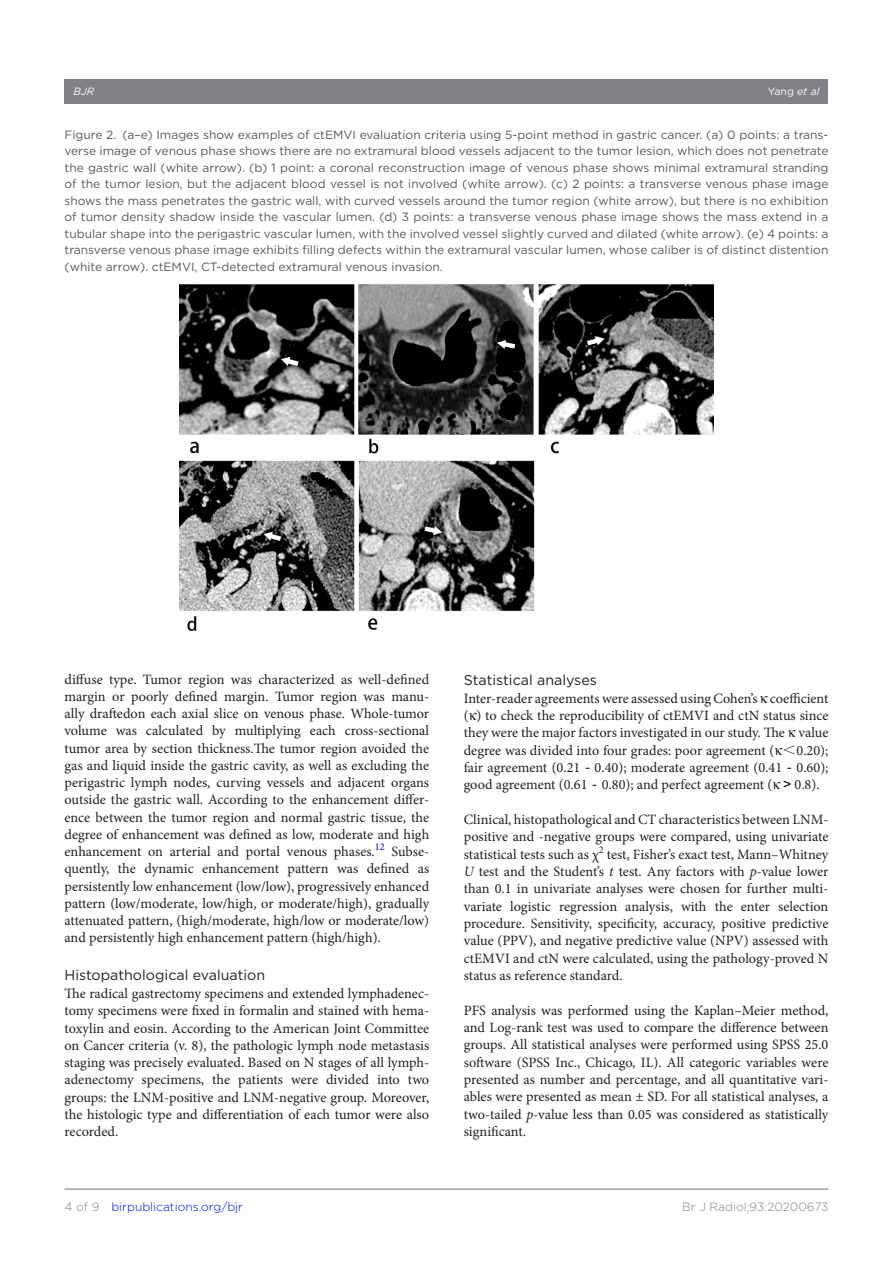
<style>
.page{position:relative;width:893px;height:1263px;background:#fff}
.page>*{position:absolute;margin:0;border:0;box-sizing:border-box;transform-origin:0 0}
.t1{font:14.25px/17.2px "Minion Pro";color:#231f20;text-align:justify}
.t2{font:14.25px "Gotham";color:#231f20}
.t3{font:12px/16.5px "Gotham";color:#57585a;text-align:justify}
.t4{font:300 12px "Gotham";color:#00f}
.t5{font:300 12px "Gotham";color:#808285}
.t6{font:10.5px "Gotham";color:#fff}
.t7{font:italic 10.5px "Gotham";color:#fff}
.s1{font-style:italic}
.s2{font-family:"Sim Sun"}
.s3{font-family:"Arial Unicode MS"}
.s4{color:#808285}
</style>
<div class="page">
<hr style="left:64px;top:1188px;width:764px;height:2px;background:#808285">
<div style="left:64px;top:79px;width:764px;height:24px;background:#808285"></div>
<img style="left:179px;top:285px;width:535px;height:345px">
<p class="t7" style="left:74px;top:85px;width:22px">BJR</p>
<p class="t6" style="left:768px;top:85px;width:53px">Yang <span class="s1">et al</span></p>
<p class="t3" style="left:64px;top:126px;width:766px">Figure 2. (a–e) Images show examples of ctEMVI evaluation criteria using 5-point method in gastric cancer. (a) 0 points: a trans&shy;verse image of venous phase shows there are no extramural blood vessels adjacent to the tumor lesion, which does not penetrate the gastric wall (white arrow). (b) 1 point: a coronal reconstruction image of venous phase shows minimal extramural stranding of the tumor lesion, but the adjacent blood vessel is not involved (white arrow). (c) 2 points: a transverse venous phase image shows the mass penetrates the gastric wall, with curved vessels around the tumor region (white arrow), but there is no exhibition of tumor density shadow inside the vascular lumen. (d) 3 points: a transverse venous phase image shows the mass extend in a tubular shape into the perigastric vascular lumen, with the involved vessel slightly curved and dilated (white arrow). (e) 4 points: a transverse venous phase image exhibits filling defects within the extramural vascular lumen, whose caliber is of distinct distention (white arrow). ctEMVI, CT-detected extramural venous invasion.</p>
<p class="t1" style="left:64px;top:670px;width:366px">diffuse type. Tumor region was characterized as well-defined margin or poorly defined margin. Tumor region was manu&shy;ally draftedon each axial slice on venous phase. Whole-tumor volume was calculated by multiplying each cross-sectional tumor area by section thickness.The tumor region avoided the gas and liquid inside the gastric cavity, as well as excluding the perigastric lymph nodes, curving vessels and adjacent organs outside the gastric wall. According to the enhancement differ&shy;ence between the tumor region and normal gastric tissue, the degree of enhancement was defined as low, moderate and high enhancement on arterial and portal venous phases.<sup>12</sup> Subse&shy;quently, the dynamic enhancement pattern was defined as persistently low enhancement (low/low), progressively enhanced pattern (low/moderate, low/high, or moderate/high), gradually attenuated pattern, (high/moderate, high/low or moderate/low) and persistently high enhancement pattern (high/high).</p>
<p class="t2" style="left:64px;top:966px;width:202px">Histopathological evaluation</p>
<p class="t1" style="left:64px;top:985px;width:366px">The radical gastrectomy specimens and extended lymphadenec&shy;tomy specimens were fixed in formalin and stained with hema&shy;toxylin and eosin. According to the American Joint Committee on Cancer criteria (v. 8), the pathologic lymph node metastasis staging was precisely evaluated. Based on N stages of all lymph&shy;adenectomy specimens, the patients were divided into two groups: the LNM-positive and LNM-negative group. Moreover, the histologic type and differentiation of each tumor were also recorded.</p>
<p class="t2" style="left:464px;top:670px;width:135px">Statistical analyses</p>
<p class="t1" style="left:464px;top:689px;width:366px">Inter-reader agreements were assessed using Cohen’s coefficient ( ) to check the reproducibility of ctEMVI and ctN status since they were the major factors investigated in our study. The value degree was divided into four grades: poor agreement ( <span class="s2">＜</span>0.20); fair agreement (0.21<span class="s3">－</span>0.40); moderate agreement (0.41<span class="s3">－</span>0.60); good agreement (0.61<span class="s3">－</span>0.80); and perfect agreement ( <span class="s3">＞</span>0.8).</p>
<p class="t1" style="left:464px;top:811px;width:366px">Clinical, histopathological and CT characteristics between LNM&shy;positive and -negative groups were compared, using univariate statistical tests such as χ<sup>2</sup> test, Fisher’s exact test, Mann–Whitney <span class="s1">U</span> test and the Student’s <span class="s1">t</span> test. Any factors with <span class="s1">p-</span>value lower than 0.1 in univariate analyses were chosen for further multi&shy;variate logistic regression analysis, with the enter selection procedure. Sensitivity, specificity, accuracy, positive predictive value (PPV), and negative predictive value (NPV) assessed with ctEMVI and ctN were calculated, using the pathology-proved N status as reference standard.</p>
<p class="t1" style="left:464px;top:1001px;width:366px">PFS analysis was performed using the Kaplan–Meier method, and Log-rank test was used to compare the difference between groups. All statistical analyses were performed using SPSS 25.0 software (SPSS Inc., Chicago, IL). All categoric variables were presented as number and percentage, and all quantitative vari&shy;ables were presented as mean ± SD. For all statistical analyses, a two-tailed <span class="s1">p-</span>value less than 0.05 was considered as statistically significant.</p>
<p class="t4" style="left:64px;top:1199px;width:180px"><span class="s4">4 of 9</span> birpublications.org/bjr</p>
<p class="t5" style="left:682px;top:1199px;width:148px">Br J Radiol;93:20200673</p>
</div>
